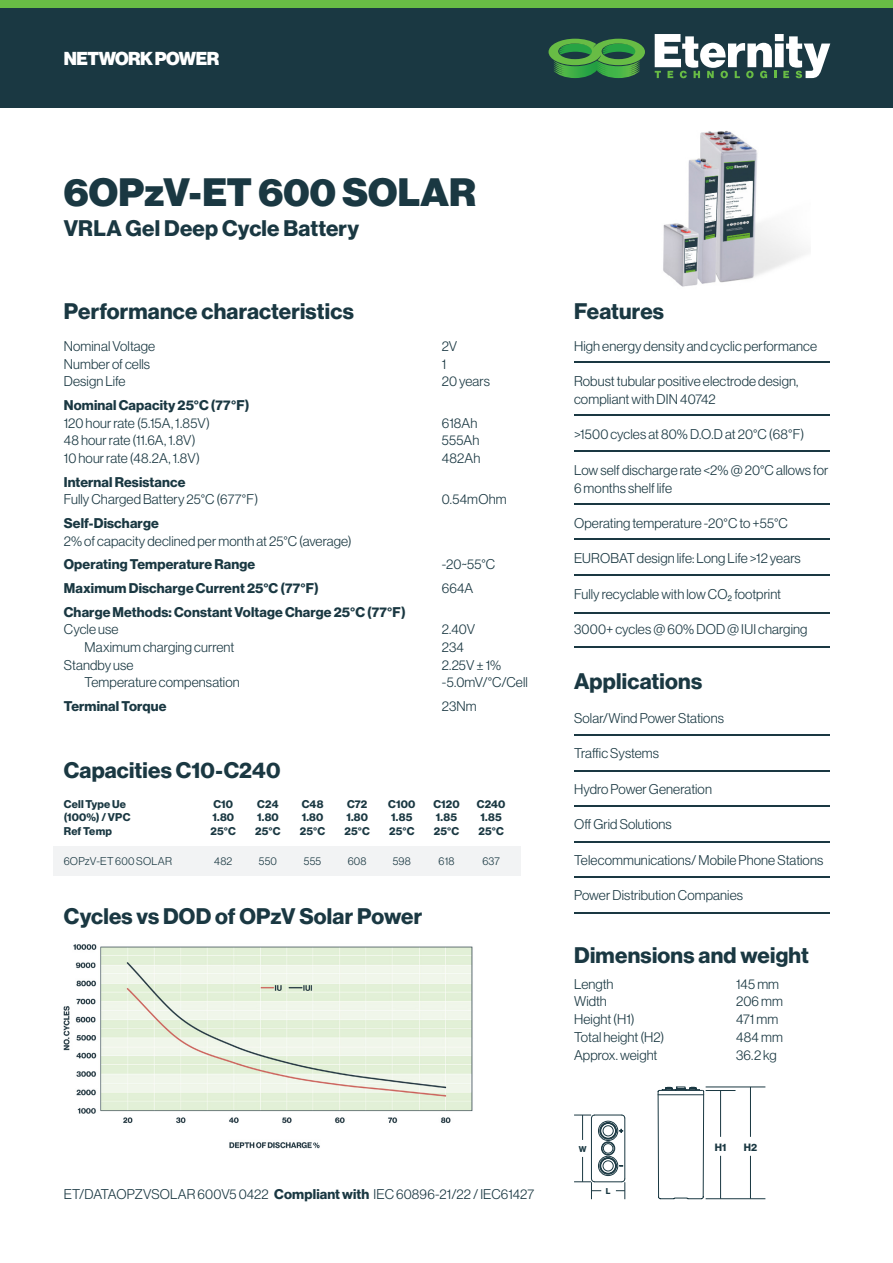
<style>
.page{position:relative;width:893px;height:1263px;background:#fff}
.page>*{position:absolute;margin:0;border:0;box-sizing:border-box;transform-origin:0 0}
.t1{font:38.7px "N Haas Grotesk DS Std 95 Blk";letter-spacing:.005em;color:#1a3842}
.t2{font:22.05px "N Haas Grotesk DS Std 75 Bd";letter-spacing:.01em;color:#1a3842}
.t3{font:18.3px "N Haas Grotesk DS Std 95 Blk";letter-spacing:-.03em;color:#fff}
.t4{font:13.8px/17.7px "N Haas Grotesk DS Std 45 Lt";letter-spacing:.01em;color:#1a3842}
.t5{font:13.8px "N Haas Grotesk DS Std 75 Bd";letter-spacing:.01em;color:#1a3842}
.t6{font:11.1px "N Haas Grotesk DS Std 75 Bd";letter-spacing:.015em;color:#1a3842}
.t7{font:11.1px "N Haas Grotesk DS Std 45 Lt";letter-spacing:.02em;color:#1a3842}
.t8{font:10.35px "N Haas Grotesk DS Std 75 Bd";color:#1a3842}
.t9{font:8.25px "N Haas Grotesk DS Std 75 Bd";color:#1a3842}
.s1{font-family:"N Haas Grotesk DS Std 75 Bd"}
</style>
<div class="page">
<div style="left:53px;top:846px;width:468px;height:29px;background:#f2f3f4"></div>
<img style="left:63px;top:944px;width:410px;height:205px">
<hr style="left:574px;top:574px;width:255px;height:1px;background:#1a3842">
<hr style="left:574px;top:538px;width:255px;height:2px;background:#1a3842">
<hr style="left:574px;top:503px;width:255px;height:1px;background:#1a3842">
<hr style="left:574px;top:414px;width:255px;height:2px;background:#1a3842">
<hr style="left:574px;top:362px;width:255px;height:1px;background:#1a3842">
<hr style="left:574px;top:841px;width:255px;height:1px;background:#1a3842">
<hr style="left:574px;top:806px;width:255px;height:1px;background:#1a3842">
<hr style="left:574px;top:770px;width:255px;height:1px;background:#1a3842">
<hr style="left:574px;top:735px;width:255px;height:1px;background:#1a3842">
<hr style="left:574px;top:877px;width:255px;height:1px;background:#1a3842">
<hr style="left:591px;top:1118px;width:1px;height:61px;background:#1a3842">
<hr style="left:624px;top:1118px;width:1px;height:61px;background:#1a3842">
<div style="left:602px;top:1142px;width:13px;height:13px;border:1px solid #1a3842;border-radius:50%"></div>
<div style="left:601px;top:1141px;width:14px;height:14px;border:1px solid #1a3842;border-radius:50%"></div>
<div style="left:603px;top:1143px;width:10px;height:10px;border:1px solid #1a3842;border-radius:50%"></div>
<div style="left:598px;top:1156px;width:20px;height:20px;border:1px solid #1a3842;border-radius:50%"></div>
<div style="left:598px;top:1121px;width:20px;height:20px;border:1px solid #1a3842;border-radius:50%"></div>
<svg style="left:574px;top:1114px;width:51px;height:26px"></svg>
<svg style="left:574px;top:1157px;width:51px;height:42px"></svg>
<hr style="left:706px;top:1086px;width:59px;height:1px;background:#1a3842">
<hr style="left:706px;top:1198px;width:59px;height:1px;background:#1a3842">
<hr style="left:750px;top:1156px;width:1px;height:43px;background:#1a3842">
<hr style="left:750px;top:1087px;width:1px;height:50px;background:#1a3842">
<svg style="left:657px;top:1086px;width:78px;height:113px"></svg>
<hr style="left:574px;top:450px;width:255px;height:1px;background:#1a3842">
<hr style="left:574px;top:912px;width:255px;height:1px;background:#1a3842">
<hr style="left:574px;top:612px;width:255px;height:1px;background:#1a3842">
<hr style="left:574px;top:646px;width:255px;height:1px;background:#1a3842">
<div style="left:0;top:0;width:893px;height:8px;background:#68bc45"></div>
<div style="left:0;top:9px;width:893px;height:99px;background:#1a3842"></div>
<svg style="left:655px;top:34px;width:175px;height:44px"></svg>
<svg style="left:549px;top:39px;width:96px;height:39px"></svg>
<img style="left:663px;top:131px;width:143px;height:156px">
<p class="t3" style="left:64px;top:47px;width:157px">NETWORK POWER</p>
<p class="t1" style="left:64px;top:170px;width:414px">6OPzV-ET 600 SOLAR</p>
<p class="t2" style="left:64px;top:215px;width:297px">VRLA Gel Deep Cycle Battery</p>
<p class="t2" style="left:64px;top:298px;width:292px">Performance characteristics</p>
<p class="t4" style="left:64px;top:337px;width:93px">Nominal Voltage</p>
<p class="t4" style="left:442px;top:337px;width:17px">2V</p>
<p class="t4" style="left:64px;top:355px;width:88px">Number of cells</p>
<p class="t4" style="left:442px;top:355px;width:6px">1</p>
<p class="t4" style="left:64px;top:373px;width:63px">Design Life</p>
<p class="t4" style="left:442px;top:373px;width:50px">20 years</p>
<p class="t5" style="left:64px;top:397px;width:187px">Nominal Capacity 25°C (77°F)</p>
<p class="t4" style="left:64px;top:414px;width:148px">120 hour rate (5.15A, 1.85V)</p>
<p class="t4" style="left:442px;top:414px;width:37px">618Ah</p>
<p class="t4" style="left:64px;top:432px;width:133px">48 hour rate (11.6A, 1.8V)</p>
<p class="t4" style="left:442px;top:432px;width:39px">555Ah</p>
<p class="t4" style="left:64px;top:449px;width:138px">10 hour rate (48.2A, 1.8V)</p>
<p class="t4" style="left:442px;top:449px;width:40px">482Ah</p>
<p class="t5" style="left:64px;top:474px;width:123px">Internal Resistance</p>
<p class="t4" style="left:64px;top:491px;width:196px">Fully Charged Battery 25°C (677°F)</p>
<p class="t4" style="left:442px;top:491px;width:66px">0.54mOhm</p>
<p class="t5" style="left:64px;top:515px;width:97px">Self-Discharge</p>
<p class="t4" style="left:64px;top:532px;width:290px">2% of capacity declined per month at 25°C (average)</p>
<p class="t5" style="left:64px;top:556px;width:193px">Operating Temperature Range</p>
<p class="t4" style="left:442px;top:556px;width:55px">-20~55°C</p>
<p class="t5" style="left:64px;top:580px;width:257px">Maximum Discharge Current 25°C (77°F)</p>
<p class="t4" style="left:442px;top:579px;width:33px">664A</p>
<p class="t5" style="left:64px;top:604px;width:343px">Charge Methods: Constant Voltage Charge 25°C (77°F)</p>
<p class="t4" style="left:64px;top:621px;width:56px">Cycle use</p>
<p class="t4" style="left:442px;top:621px;width:35px">2.40V</p>
<p class="t4" style="left:84px;top:638px;width:151px">Maximum charging current</p>
<p class="t4" style="left:442px;top:638px;width:24px">234</p>
<p class="t4" style="left:64px;top:656px;width:71px">Standby use</p>
<p class="t4" style="left:442px;top:656px;width:61px">2.25V ± 1%</p>
<p class="t4" style="left:84px;top:674px;width:157px">Temperature compensation</p>
<p class="t4" style="left:442px;top:674px;width:88px">-5.0mV/°C/Cell</p>
<p class="t5" style="left:64px;top:698px;width:104px">Terminal Torque</p>
<p class="t4" style="left:442px;top:697px;width:37px">23Nm</p>
<p class="t2" style="left:64px;top:757px;width:218px">Capacities C10-C240</p>
<p class="t6" style="left:64px;top:797px;width:64px">Cell Type Ue</p>
<p class="t6" style="left:64px;top:811px;width:68px">(100%) / VPC</p>
<p class="t6" style="left:64px;top:825px;width:50px">Ref Temp</p>
<p class="t6" style="left:213px;top:797px;width:21px">C10</p>
<p class="t6" style="left:212px;top:811px;width:23px">1.80</p>
<p class="t6" style="left:211px;top:825px;width:27px">25°C</p>
<p class="t6" style="left:257px;top:797px;width:23px">C24</p>
<p class="t6" style="left:257px;top:811px;width:23px">1.80</p>
<p class="t6" style="left:255px;top:825px;width:27px">25°C</p>
<p class="t6" style="left:302px;top:797px;width:23px">C48</p>
<p class="t6" style="left:302px;top:811px;width:23px">1.80</p>
<p class="t6" style="left:300px;top:825px;width:27px">25°C</p>
<p class="t6" style="left:347px;top:797px;width:22px">C72</p>
<p class="t6" style="left:346px;top:811px;width:23px">1.80</p>
<p class="t6" style="left:345px;top:825px;width:27px">25°C</p>
<p class="t6" style="left:388px;top:797px;width:29px">C100</p>
<p class="t6" style="left:391px;top:811px;width:23px">1.85</p>
<p class="t6" style="left:389px;top:825px;width:27px">25°C</p>
<p class="t6" style="left:433px;top:797px;width:28px">C120</p>
<p class="t6" style="left:436px;top:811px;width:23px">1.85</p>
<p class="t6" style="left:434px;top:825px;width:27px">25°C</p>
<p class="t6" style="left:477px;top:797px;width:30px">C240</p>
<p class="t6" style="left:480px;top:811px;width:23px">1.85</p>
<p class="t6" style="left:478px;top:825px;width:27px">25°C</p>
<p class="t7" style="left:64px;top:855px;width:110px">6OPzV-ET 600 SOLAR</p>
<p class="t7" style="left:214px;top:855px;width:20px">482</p>
<p class="t7" style="left:259px;top:855px;width:20px">550</p>
<p class="t7" style="left:304px;top:855px;width:19px">555</p>
<p class="t7" style="left:348px;top:855px;width:20px">608</p>
<p class="t7" style="left:393px;top:855px;width:20px">598</p>
<p class="t7" style="left:438px;top:855px;width:17px">618</p>
<p class="t7" style="left:482px;top:855px;width:19px">637</p>
<p class="t2" style="left:64px;top:904px;width:360px">Cycles vs DOD of OPzV Solar Power</p>
<p class="t4" style="left:64px;top:1185px;width:472px">ET/DATAOPZVSOLAR 600V5 0422 <span class="s1">Compliant with</span> IEC 60896-21/22 / IEC61427</p>
<p class="t2" style="left:574px;top:298px;width:92px">Features</p>
<p class="t4" style="left:574px;top:337px;width:245px">High energy density and cyclic performance</p>
<p class="t4" style="left:574px;top:373px;width:226px">Robust tubular positive electrode design, compliant with DIN 40742</p>
<p class="t4" style="left:574px;top:426px;width:232px">&gt;1500 cycles at 80% D.O.D at 20°C (68°F)</p>
<p class="t4" style="left:574px;top:461px;width:256px">Low self discharge rate &lt;2% @ 20°C allows for<br>6 months shelf life</p>
<p class="t4" style="left:574px;top:514px;width:215px">Operating temperature -20°C to +55°C</p>
<p class="t4" style="left:574px;top:550px;width:228px">EUROBAT design life: Long Life &gt;12 years</p>
<p class="t4" style="left:574px;top:585px;width:209px">Fully recyclable with low CO₂ footprint</p>
<p class="t4" style="left:574px;top:621px;width:235px">3000+ cycles @ 60% DOD @ IUI charging</p>
<p class="t2" style="left:574px;top:668px;width:130px">Applications</p>
<p class="t4" style="left:574px;top:709px;width:151px">Solar/Wind Power Stations</p>
<p class="t4" style="left:574px;top:745px;width:87px">Traffic Systems</p>
<p class="t4" style="left:574px;top:780px;width:139px">Hydro Power Generation</p>
<p class="t4" style="left:574px;top:815px;width:99px">Off Grid Solutions</p>
<p class="t4" style="left:574px;top:851px;width:251px">Telecommunications/ Mobile Phone Stations</p>
<p class="t4" style="left:574px;top:886px;width:170px">Power Distribution Companies</p>
<p class="t2" style="left:574px;top:942px;width:236px">Dimensions and weight</p>
<p class="t4" style="left:574px;top:975px;width:41px">Length</p>
<p class="t4" style="left:736px;top:975px;width:45px">145 mm</p>
<p class="t4" style="left:574px;top:993px;width:34px">Width</p>
<p class="t4" style="left:736px;top:993px;width:48px">206 mm</p>
<p class="t4" style="left:574px;top:1010px;width:62px">Height (H1)</p>
<p class="t4" style="left:736px;top:1010px;width:44px">471 mm</p>
<p class="t4" style="left:574px;top:1028px;width:92px">Total height (H2)</p>
<p class="t4" style="left:736px;top:1028px;width:48px">484 mm</p>
<p class="t4" style="left:574px;top:1046px;width:85px">Approx. weight</p>
<p class="t4" style="left:736px;top:1046px;width:42px">36.2 kg</p>
<p class="t9" style="left:579px;top:1144px;width:9px">W</p>
<p class="t9" style="left:606px;top:1186px;width:6px">L</p>
<p class="t8" style="left:715px;top:1141px;width:13px">H1</p>
<p class="t8" style="left:744px;top:1141px;width:15px">H2</p>
</div>
